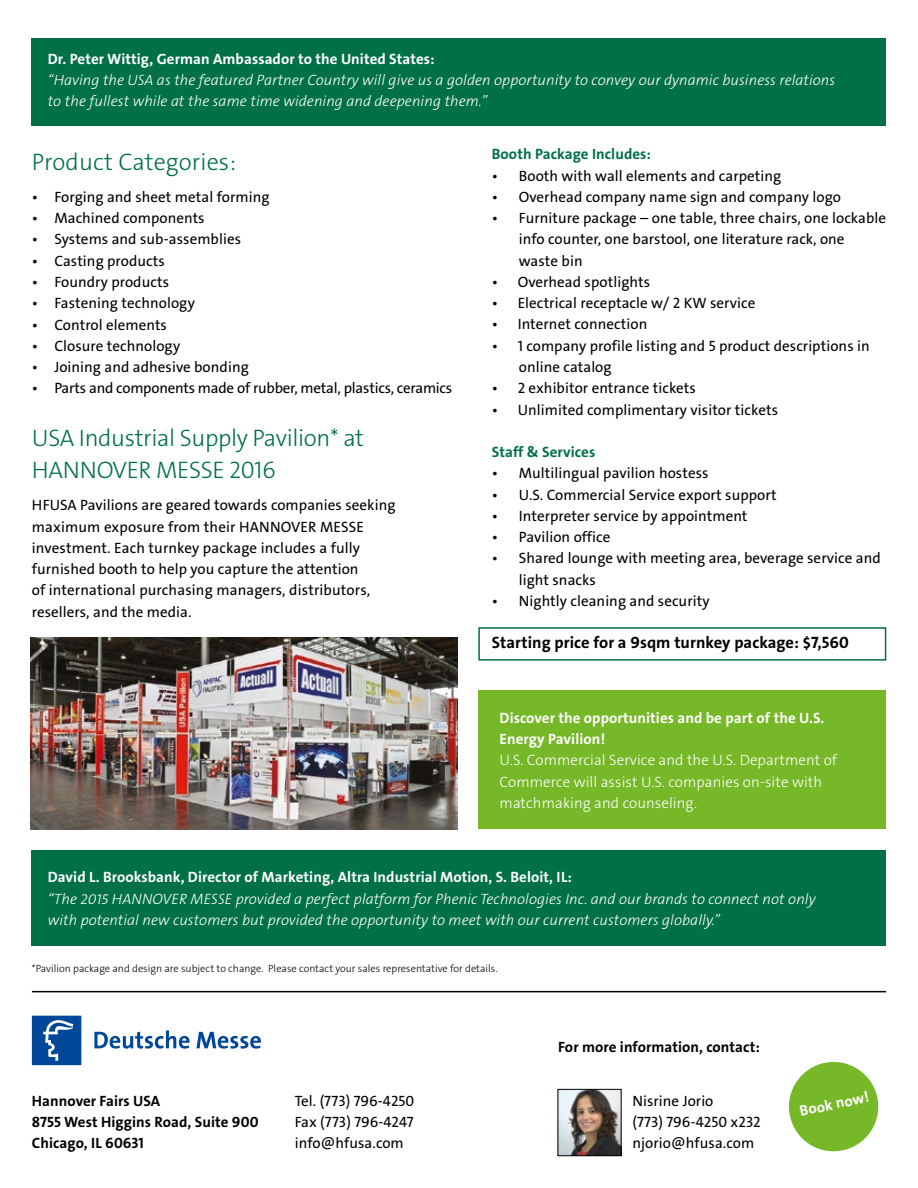
<style>
.page{position:relative;width:918px;height:1188px;background:#fff}
.page>*{position:absolute;margin:0;border:0;box-sizing:border-box;transform-origin:0 0}
.t1{font:24px/32px "The Sans LP3 Lig";letter-spacing:-.015em;color:#007046}
.t2{font:24px "The Sans LP3 Lig";letter-spacing:.005em;color:#007046}
.t3{font:16.5px "The Sans LP7 Bld";letter-spacing:.005em;color:#000}
.t4{font:15px/21.3px "The Sans LP5 Plain";letter-spacing:.005em;color:#000}
.t5{font:15px/21.3px "The Sans W3 Lig IT";letter-spacing:.005em;color:#fff}
.t6{font:15px/21.3px "The Sans LP7 Bld";letter-spacing:.005em;color:#fff}
.t7{font:15px/21.3px "The Sans LP3 Lig";letter-spacing:.005em;color:#fff}
.t8{font:15px/21.3px "The Sans LP7 Bld";letter-spacing:.005em;color:#000}
.t9{font:15px "The Sans LP5 Plain";letter-spacing:-.015em;color:#000}
.t10{font:15px "The Sans LP7 Bld";letter-spacing:.005em;color:#007046}
.t11{font:10.5px "The Sans LP3 Lig";color:#000}
</style>
<div class="page">
<div style="left:32px;top:850px;width:854px;height:96px;background:#007046"></div>
<hr style="left:32px;top:991px;width:854px;height:1px;background:#000">
<svg style="left:94px;top:1030px;width:96px;height:19px"></svg>
<svg style="left:196px;top:1032px;width:65px;height:17px"></svg>
<svg style="left:32px;top:1016px;width:49px;height:49px"></svg>
<img style="left:560px;top:1091px;width:60px;height:63px">
<div style="left:558px;top:1089px;width:64px;height:67px;border:1px solid #000"></div>
<div style="left:32px;top:38px;width:854px;height:88px;background:#007046"></div>
<img style="left:31px;top:638px;width:426px;height:191px">
<div style="left:478px;top:627px;width:408px;height:34px;border:2px solid #007046"></div>
<div style="left:478px;top:691px;width:408px;height:138px;background:#76b828"></div>
<div style="left:789px;top:1062px;width:89px;height:89px;background:#76b828;border-radius:50%"></div>
<p class="t6" style="left:48px;top:48px;width:388px">Dr. Peter Wittig, German Ambassador to the United States:</p>
<p class="t5" style="left:48px;top:70px;width:789px">“Having the USA as the featured Partner Country will give us a golden opportunity to convey our dynamic business relations to the fullest while at the same time widening and deepening them.”</p>
<h1 class="t2" style="left:32px;top:147px;width:206px">Product Categories:</h1>
<p class="t4" style="left:32px;top:186px;width:239px">• Forging and sheet metal forming</p>
<p class="t4" style="left:32px;top:208px;width:174px">• Machined components</p>
<p class="t4" style="left:32px;top:229px;width:211px">• Systems and sub-assemblies</p>
<p class="t4" style="left:32px;top:250px;width:135px">• Casting products</p>
<p class="t4" style="left:32px;top:271px;width:139px">• Foundry products</p>
<p class="t4" style="left:32px;top:293px;width:165px">• Fastening technology</p>
<p class="t4" style="left:32px;top:314px;width:137px">• Control elements</p>
<p class="t4" style="left:32px;top:335px;width:150px">• Closure technology</p>
<p class="t4" style="left:32px;top:356px;width:218px">• Joining and adhesive bonding</p>
<p class="t9" style="left:32px;top:379px;width:422px">• Parts and components made of rubber, metal, plastics, ceramics</p>
<h1 class="t1" style="left:32px;top:423px;width:334px">USA Industrial Supply Pavilion* at<br>HANNOVER MESSE 2016</h1>
<p class="t4" style="left:32px;top:495px;width:365px">HFUSA Pavilions are geared towards companies seeking maximum exposure from their HANNOVER MESSE investment. Each turnkey package includes a fully furnished booth to help you capture the attention<br>of international purchasing managers, distributors, resellers, and the media.</p>
<p class="t10" style="left:492px;top:145px;width:161px">Booth Package Includes:</p>
<p class="t4" style="left:492px;top:165px;width:291px">• Booth with wall elements and carpeting</p>
<p class="t4" style="left:492px;top:186px;width:351px">• Overhead company name sign and company logo</p>
<p class="t4" style="left:519px;top:208px;width:369px;text-indent:-27px">• Furniture package – one table, three chairs, one lockable info counter, one barstool, one literature rack, one waste bin</p>
<p class="t4" style="left:492px;top:271px;width:160px">• Overhead spotlights</p>
<p class="t4" style="left:492px;top:293px;width:265px">• Electrical receptacle w/ 2 KW service</p>
<p class="t4" style="left:492px;top:314px;width:157px">• Internet connection</p>
<p class="t4" style="left:519px;top:335px;width:352px;text-indent:-27px">• 1 company profile listing and 5 product descriptions in online catalog</p>
<p class="t4" style="left:492px;top:378px;width:206px">• 2 exhibitor entrance tickets</p>
<p class="t4" style="left:492px;top:399px;width:288px">• Unlimited complimentary visitor tickets</p>
<p class="t10" style="left:492px;top:442px;width:105px">Staff &amp; Services</p>
<p class="t4" style="left:492px;top:463px;width:218px">• Multilingual pavilion hostess</p>
<p class="t4" style="left:492px;top:484px;width:286px">• U.S. Commercial Service export support</p>
<p class="t4" style="left:492px;top:505px;width:257px">• Interpreter service by appointment</p>
<p class="t4" style="left:492px;top:526px;width:120px">• Pavilion office</p>
<p class="t4" style="left:519px;top:548px;width:363px;text-indent:-27px">• Shared lounge with meeting area, beverage service and light snacks</p>
<p class="t4" style="left:492px;top:590px;width:219px">• Nightly cleaning and security</p>
<p class="t3" style="left:492px;top:632px;width:358px">Starting price for a 9sqm turnkey package: $7,560</p>
<p class="t6" style="left:500px;top:707px;width:326px">Discover the opportunities and be part of the U.S.<br>Energy Pavilion!</p>
<p class="t7" style="left:500px;top:750px;width:339px">U.S. Commercial Service and the U.S. Department of<br>Commerce will assist U.S. companies on-site with matchmaking and counseling.</p>
<p class="t6" style="left:48px;top:867px;width:526px">David L. Brooksbank, Director of Marketing, Altra Industrial Motion, S. Beloit, IL:</p>
<p class="t5" style="left:48px;top:888px;width:769px">“The 2015 HANNOVER MESSE provided a perfect platform for Phenic Technologies Inc. and our brands to connect not only with potential new customers but provided the opportunity to meet with our current customers globally.”</p>
<p class="t11" style="left:32px;top:962px;width:467px">*Pavilion package and design are subject to change. Please contact your sales representative for details.</p>
<p class="t8" style="left:32px;top:1090px;width:228px">Hannover Fairs USA<br>8755 West Higgins Road, Suite 900<br>Chicago, IL 60631</p>
<p class="t4" style="left:295px;top:1090px;width:121px;text-align:justify">Tel. (773) 796-4250<br>Fax (773) 796-4247 info@hfusa.com</p>
<p class="t8" style="left:558px;top:1037px;width:203px">For more information, contact:</p>
<p class="t4" style="left:632px;top:1090px;width:130px">Nisrine Jorio<br>(773) 796-4250 x232 njorio@hfusa.com</p>
<p class="t6" style="left:798px;top:1101px;width:72px;rotate:-12deg">Book now!</p>
</div>
